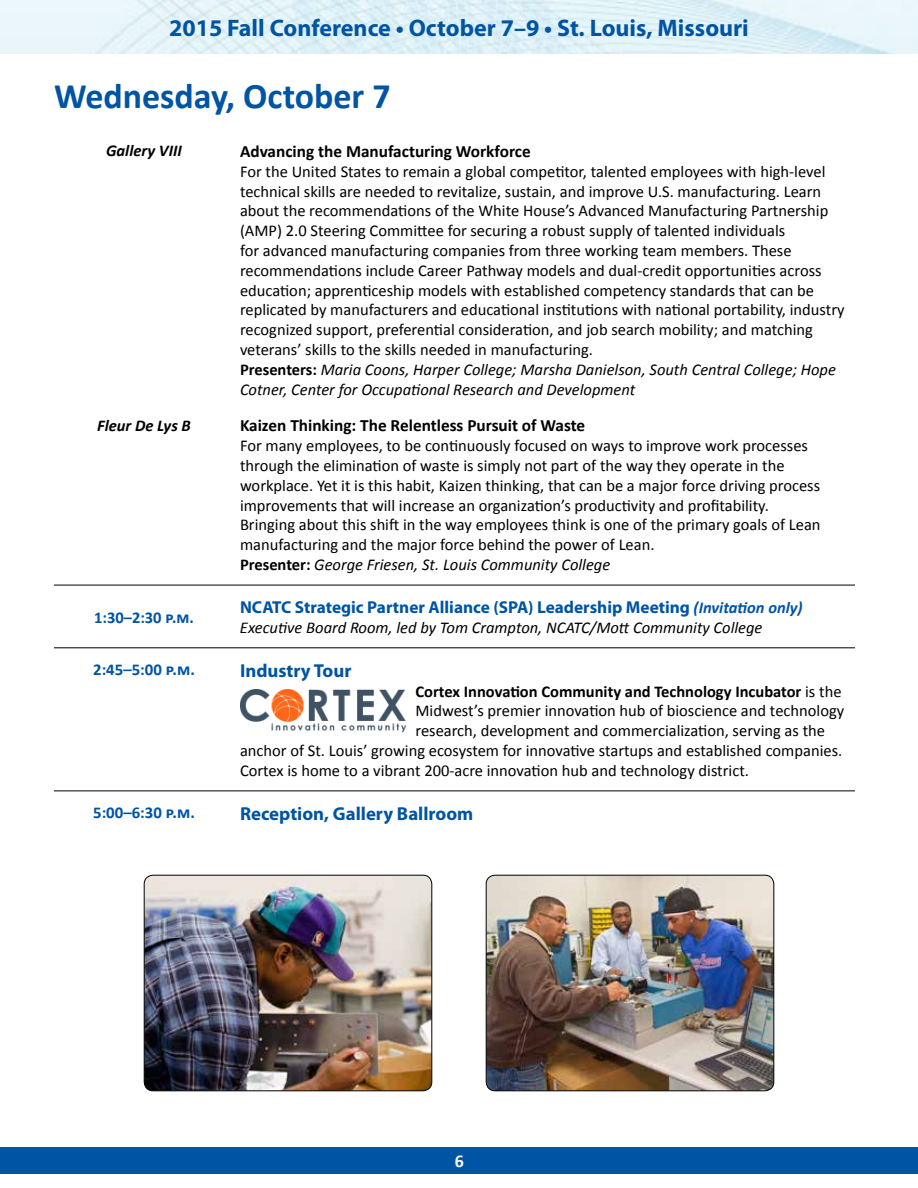
<style>
.page{position:relative;width:918px;height:1188px;background:#fff}
.page>*{position:absolute;margin:0;border:0;box-sizing:border-box;transform-origin:0 0}
.t1{font:700 36px "Calibri";color:#0054a4}
.t2{font:700 24px "Myriad Pro";color:#0054a4}
.t3{font:700 18.75px "Myriad Pro";color:#0054a4}
.t4{font:700 18px "Calibri";color:#fff}
.t5{font:700 17.25px "Calibri";color:#000}
.t6{font:700 17.25px "Myriad Pro";color:#0054a4}
.t7{font:16.5px/19.8px "Calibri";color:#000}
.t8{font:italic 16.5px "Calibri";color:#000}
.t9{font:700 16.5px "Calibri";color:#000}
.t10{font:700 16.5px "Calibri";color:#0054a4}
.t11{font:italic 700 16.5px "Calibri";color:#000}
.s1{font-weight:700}
.s2{font-style:italic}
.s3{font-family:"Calibri";font-style:italic;font-size:16.5px}
.s4{font-weight:400}
</style>
<div class="page">
<hr style="left:54px;top:585px;width:180px;height:1px;background:#000">
<hr style="left:234px;top:585px;width:621px;height:1px;background:#000">
<hr style="left:54px;top:647px;width:180px;height:1px;background:#000">
<hr style="left:234px;top:647px;width:621px;height:1px;background:#000">
<hr style="left:54px;top:790px;width:180px;height:1px;background:#000">
<hr style="left:234px;top:790px;width:621px;height:1px;background:#000">
<img style="left:240px;top:690px;width:166px;height:42px">
<div style="left:0;top:1148px;width:918px;height:26px;background:#0054a4"></div>
<img style="left:144px;top:875px;width:288px;height:216px">
<div style="left:144px;top:875px;width:288px;height:216px;border:1px solid #000;border-radius:9px"></div>
<img style="left:486px;top:875px;width:288px;height:216px">
<div style="left:486px;top:875px;width:288px;height:216px;border:1px solid #000;border-radius:9px"></div>
<h2 class="t2" style="left:169px;top:12px;width:581px">2015 Fall Conference • October 7–9 • St. Louis, Missouri</h2>
<h1 class="t1" style="left:54px;top:73px;width:338px">Wednesday, October 7</h1>
<p class="t11" style="left:106px;top:140px;width:77px">Gallery VIII</p>
<p class="t5" style="left:240px;top:140px;width:292px">Advancing the Manufacturing Workforce</p>
<p class="t7" style="left:240px;top:161px;width:606px">For the United States to remain a global competitor, talented employees with high-level technical skills are needed to revitalize, sustain, and improve U.S. manufacturing. Learn about the recommendations of the White House’s Advanced Manufacturing Partnership (AMP) 2.0 Steering Committee for securing a robust supply of talented individuals<br>for advanced manufacturing companies from three working team members. These recommendations include Career Pathway models and dual-credit opportunities across education; apprenticeship models with established competency standards that can be replicated by manufacturers and educational institutions with national portability, industry recognized support, preferential consideration, and job search mobility; and matching veterans’ skills to the skills needed in manufacturing.<br><span class="s1">Presenters:</span> <span class="s2">Maria Coons, Harper College; Marsha Danielson, South Central College; Hope Cotner, Center for Occupational Research and Development</span></p>
<p class="t11" style="left:97px;top:415px;width:95px">Fleur De Lys B</p>
<p class="t5" style="left:240px;top:415px;width:347px">Kaizen Thinking: The Relentless Pursuit of Waste</p>
<p class="t7" style="left:240px;top:436px;width:582px">For many employees, to be continuously focused on ways to improve work processes through the elimination of waste is simply not part of the way they operate in the workplace. Yet it is this habit, Kaizen thinking, that can be a major force driving process improvements that will increase an organization’s productivity and profitability.<br>Bringing about this shift in the way employees think is one of the primary goals of Lean manufacturing and the major force behind the power of Lean.<br><span class="s1">Presenter:</span> <span class="s2">George Friesen, St. Louis Community College</span></p>
<p class="t10" style="left:94px;top:607px;width:101px">1:30–2:30 p.m.</p>
<p class="t6" style="left:240px;top:596px;width:564px">NCATC Strategic Partner Alliance (SPA) Leadership Meeting <span class="s3">(Invitation only)</span></p>
<p class="t8" style="left:240px;top:616px;width:524px">Executive Board Room, led by Tom Crampton, NCATC/Mott Community College</p>
<p class="t10" style="left:93px;top:659px;width:103px">2:45–5:00 p.m.</p>
<p class="t3" style="left:240px;top:658px;width:113px">Industry Tour</p>
<p class="t9" style="left:416px;top:681px;width:428px">Cortex Innovation Community and Technology Incubator <span class="s4">is the</span></p>
<p class="t7" style="left:416px;top:701px;width:430px">Midwest’s premier innovation hub of bioscience and technology</p>
<p class="t7" style="left:416px;top:721px;width:411px">research, development and commercialization, serving as the</p>
<p class="t7" style="left:240px;top:741px;width:604px">anchor of St. Louis’ growing ecosystem for innovative startups and established companies.</p>
<p class="t7" style="left:240px;top:761px;width:511px">Cortex is home to a vibrant 200-acre innovation hub and technology district.</p>
<p class="t10" style="left:93px;top:802px;width:103px">5:00–6:30 p.m.</p>
<p class="t3" style="left:240px;top:801px;width:235px">Reception, Gallery Ballroom</p>
<p class="t4" style="left:455px;top:1150px;width:11px">6</p>
</div>
